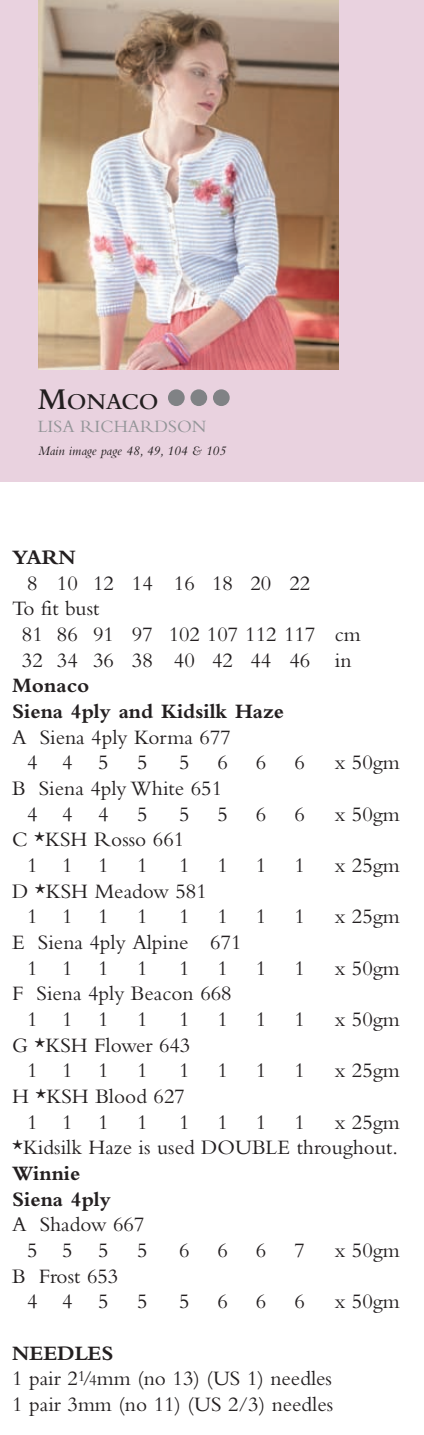
<style>
.page{position:relative;width:424px;height:1435px;background:#fff}
.page>*{position:absolute;margin:0;border:0;box-sizing:border-box;transform-origin:0 0}
.t1{font:600 23.62px "Bembo";letter-spacing:-.01em;color:#231f20}
.t2{font:21.38px/25.7px "Bembo";color:#231f20}
.t3{font:700 21.38px/25.7px "Bembo";color:#231f20}
.t4{font:18px "Bembo";color:#939598}
.t5{font:italic 13.5px "Bembo";color:#231f20}
.s1{font-size:31.5px}
.s2{font-weight:700}
.s3{font-size:15.75px}
</style>
<div class="page">
<div style="left:0;top:0;width:424px;height:482px;background:#e9d2df"></div>
<img style="left:38px;top:0;width:300px;height:369px">
<div style="left:213px;top:389px;width:17px;height:17px;background:#808285;border-radius:50%"></div>
<div style="left:190px;top:389px;width:17px;height:17px;background:#808285;border-radius:50%"></div>
<div style="left:168px;top:389px;width:17px;height:17px;background:#808285;border-radius:50%"></div>
<p class="t1" style="left:38px;top:388px;width:122px"><span class="s1">M</span>ONACO</p>
<p class="t4" style="left:38px;top:420px;width:170px">LISA RICHARDSON</p>
<p class="t5" style="left:38px;top:446px;width:189px">Main image page 48, 49, 104 &amp; 105</p>
<p class="t3" style="left:12px;top:546px;width:65px">YARN</p>
<p class="t2" style="left:27px;top:572px;width:285px">8 10 12 14 16 18 20 22</p>
<p class="t2" style="left:12px;top:598px;width:89px">To fit bust</p>
<p class="t2" style="left:22px;top:623px;width:340px">81 86 91 97 102 107 112 117 cm</p>
<p class="t2" style="left:22px;top:649px;width:331px">32 34 36 38 40 42 44 46 in</p>
<p class="t3" style="left:12px;top:675px;width:274px">Monaco<br>Siena 4ply and Kidsilk Haze</p>
<p class="t2" style="left:27px;top:726px;width:205px;text-indent:-15px">A Siena 4ply Korma 677<br>445</p>
<p class="t2" style="left:137px;top:752px;width:12px">5</p>
<p class="t2" style="left:179px;top:752px;width:12px">5</p>
<p class="t2" style="left:217px;top:752px;width:12px">6</p>
<p class="t2" style="left:256px;top:752px;width:12px">6</p>
<p class="t2" style="left:295px;top:752px;width:12px">6</p>
<p class="t2" style="left:335px;top:752px;width:66px">x 50gm</p>
<p class="t2" style="left:27px;top:777px;width:196px;text-indent:-15px">B Siena 4ply White 651<br>444</p>
<p class="t2" style="left:137px;top:803px;width:12px">5</p>
<p class="t2" style="left:179px;top:803px;width:12px">5</p>
<p class="t2" style="left:217px;top:803px;width:12px">5</p>
<p class="t2" style="left:256px;top:803px;width:12px">6</p>
<p class="t2" style="left:295px;top:803px;width:12px">6</p>
<p class="t2" style="left:335px;top:803px;width:66px">x 50gm</p>
<p class="t2" style="left:27px;top:829px;width:159px;text-indent:-15px">C *KSH Rosso 661<br>111</p>
<p class="t2" style="left:137px;top:854px;width:12px">1</p>
<p class="t2" style="left:179px;top:854px;width:12px">1</p>
<p class="t2" style="left:217px;top:854px;width:12px">1</p>
<p class="t2" style="left:256px;top:854px;width:12px">1</p>
<p class="t2" style="left:295px;top:854px;width:12px">1</p>
<p class="t2" style="left:335px;top:854px;width:66px">x 25gm</p>
<p class="t2" style="left:27px;top:880px;width:181px;text-indent:-15px">D *KSH Meadow 581<br>111</p>
<p class="t2" style="left:137px;top:906px;width:12px">1</p>
<p class="t2" style="left:179px;top:906px;width:12px">1</p>
<p class="t2" style="left:217px;top:906px;width:12px">1</p>
<p class="t2" style="left:256px;top:906px;width:12px">1</p>
<p class="t2" style="left:295px;top:906px;width:12px">1</p>
<p class="t2" style="left:335px;top:906px;width:66px">x 25gm</p>
<p class="t2" style="left:27px;top:931px;width:216px;text-indent:-15px">E Siena 4ply Alpine 671<br>111</p>
<p class="t2" style="left:137px;top:957px;width:12px">1</p>
<p class="t2" style="left:179px;top:957px;width:12px">1</p>
<p class="t2" style="left:217px;top:957px;width:12px">1</p>
<p class="t2" style="left:256px;top:957px;width:12px">1</p>
<p class="t2" style="left:295px;top:957px;width:12px">1</p>
<p class="t2" style="left:335px;top:957px;width:66px">x 50gm</p>
<p class="t2" style="left:27px;top:983px;width:206px;text-indent:-15px">F Siena 4ply Beacon 668<br>111</p>
<p class="t2" style="left:137px;top:1008px;width:12px">1</p>
<p class="t2" style="left:179px;top:1008px;width:12px">1</p>
<p class="t2" style="left:217px;top:1008px;width:12px">1</p>
<p class="t2" style="left:256px;top:1008px;width:12px">1</p>
<p class="t2" style="left:295px;top:1008px;width:12px">1</p>
<p class="t2" style="left:335px;top:1008px;width:66px">x 50gm</p>
<p class="t2" style="left:27px;top:1034px;width:165px;text-indent:-15px">G *KSH Flower 643<br>111</p>
<p class="t2" style="left:137px;top:1060px;width:12px">1</p>
<p class="t2" style="left:179px;top:1060px;width:12px">1</p>
<p class="t2" style="left:217px;top:1060px;width:12px">1</p>
<p class="t2" style="left:256px;top:1060px;width:12px">1</p>
<p class="t2" style="left:295px;top:1060px;width:12px">1</p>
<p class="t2" style="left:335px;top:1060px;width:66px">x 25gm</p>
<p class="t2" style="left:27px;top:1085px;width:159px;text-indent:-15px">H *KSH Blood 627<br>111</p>
<p class="t2" style="left:12px;top:1111px;width:389px;text-align:right">x 25gm<br>*Kidsilk Haze is used DOUBLE throughout.</p>
<p class="t3" style="left:12px;top:1162px;width:100px">Winnie<br>Siena 4ply</p>
<p class="t2" style="left:27px;top:1213px;width:119px;text-indent:-15px">A Shadow 667<br>555</p>
<p class="t2" style="left:137px;top:1111px;width:12px">1</p>
<p class="t2" style="left:179px;top:1111px;width:12px">1</p>
<p class="t2" style="left:217px;top:1111px;width:12px">1</p>
<p class="t2" style="left:256px;top:1111px;width:12px">1</p>
<p class="t2" style="left:295px;top:1111px;width:12px">1</p>
<p class="t2" style="left:137px;top:1239px;width:12px">5</p>
<p class="t2" style="left:179px;top:1239px;width:12px">6</p>
<p class="t2" style="left:217px;top:1239px;width:12px">6</p>
<p class="t2" style="left:256px;top:1239px;width:12px">6</p>
<p class="t2" style="left:295px;top:1239px;width:12px">7</p>
<p class="t2" style="left:335px;top:1239px;width:66px">x 50gm</p>
<p class="t2" style="left:12px;top:1265px;width:108px;text-align:center">B Frost 653<br>445</p>
<p class="t2" style="left:137px;top:1290px;width:12px">5</p>
<p class="t2" style="left:179px;top:1290px;width:12px">5</p>
<p class="t2" style="left:217px;top:1290px;width:12px">6</p>
<p class="t2" style="left:256px;top:1290px;width:12px">6</p>
<p class="t2" style="left:295px;top:1290px;width:12px">6</p>
<p class="t2" style="left:335px;top:1290px;width:66px">x 50gm</p>
<p class="t2" style="left:12px;top:1342px;width:323px"><span class="s2">NEEDLES<br></span>1 pair 2<sup>1</sup>/<span class="s3">4</span>mm (no 13) (US 1) needles<br>1 pair 3mm (no 11) (US 2/3) needles</p>
</div>
